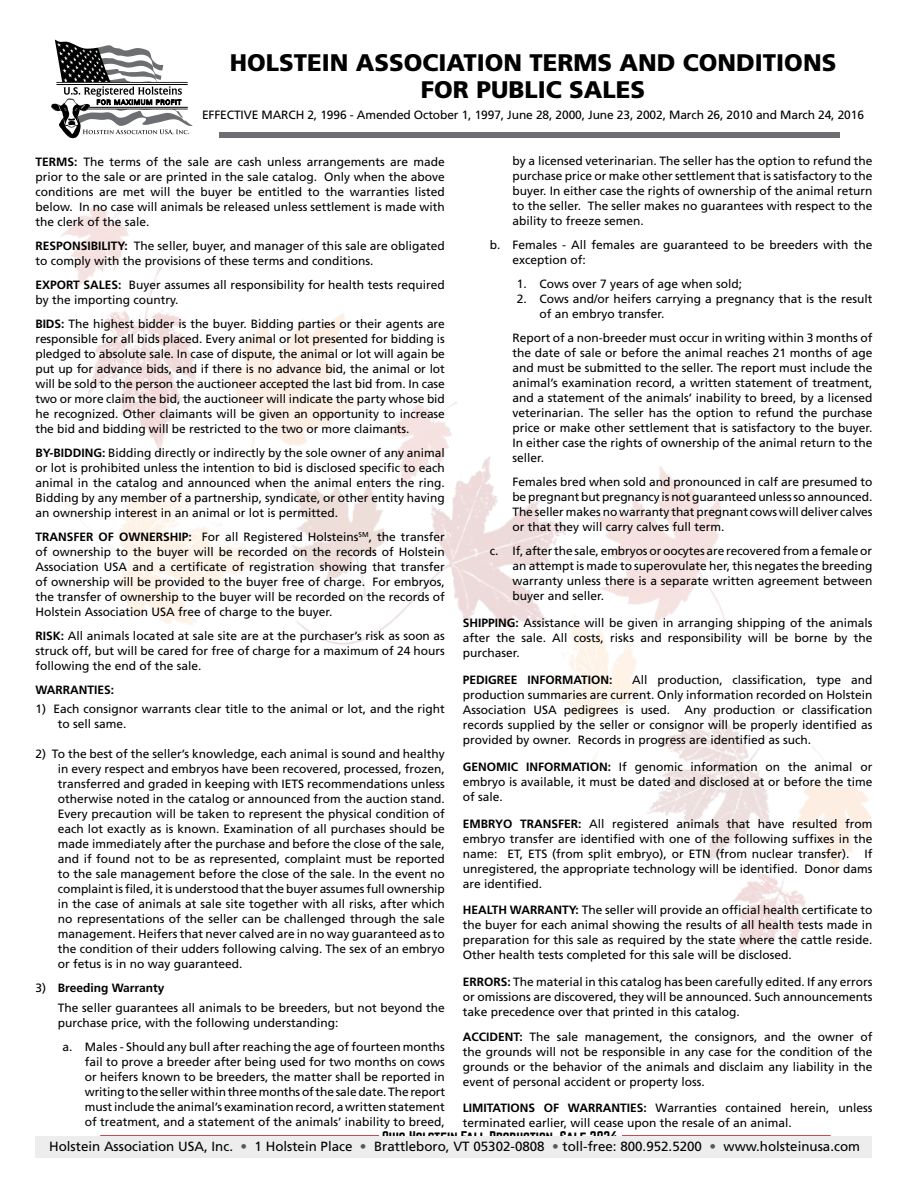
<style>
.page{position:relative;width:918px;height:1188px;background:#fff}
.page>*{position:absolute;margin:0;border:0;box-sizing:border-box;transform-origin:0 0}
.t1{font:900 24px/27px "Frutiger LT Std";color:#000;text-align:center}
.t2{font:13.5px "Norwester";color:#000}
.t3{font:13.35px "Frutiger LT Std";color:#000}
.t4{font:12px/15px "Frutiger LT Std";color:#000;text-align:justify}
.t5{font:700 12px "Frutiger LT Std";color:#000}
.s1{font-weight:700}
.s2{color:#565759}
</style>
<div class="page">
<hr style="left:100px;top:1135px;width:731px;height:2px;background:#bd1f24">
<div style="left:379px;top:1132px;width:243px;height:26px;background:#fff"></div>
<img style="left:60px;top:202px;width:810px;height:749px">
<div style="left:35px;top:1136px;width:837px;height:21px;background:#ededee"></div>
<div style="left:219px;top:133px;width:621px;height:5px;background:#6d6e71"></div>
<svg style="left:51px;top:40px;width:142px;height:98px"></svg>
<h1 class="t1" style="left:230px;top:49px;width:608px">HOLSTEIN ASSOCIATION TERMS AND CONDITIONS<br>FOR PUBLIC SALES</h1>
<p class="t4" style="left:202px;top:108px;width:664px">EFFECTIVE MARCH 2, 1996 - Amended October 1, 1997, June 28, 2000, June 23, 2002, March 26, 2010 and March 24, 2016</p>
<p class="t4" style="left:512px;top:154px;width:362px">by a licensed veterinarian. The seller has the option to refund the purchase price or make other settlement that is satisfactory to the buyer. In either case the rights of ownership of the animal return to the seller. The seller makes no guarantees with respect to the ability to freeze semen.</p>
<p class="t4" style="left:512px;top:238px;width:361px;text-indent:-22px">b. Females - All females are guaranteed to be breeders with the exception of:</p>
<p class="t4" style="left:517px;top:277px;width:227px">1. Cows over 7 years of age when sold;</p>
<p class="t4" style="left:539px;top:292px;width:334px;text-indent:-22px">2. Cows and/or heifers carrying a pregnancy that is the result of an embryo transfer.</p>
<p class="t4" style="left:512px;top:331px;width:362px">Report of a non-breeder must occur in writing within 3 months of the date of sale or before the animal reaches 21 months of age and must be submitted to the seller. The report must include the animal’s examination record, a written statement of treatment, and a statement of the animals’ inability to breed, by a licensed veterinarian. The seller has the option to refund the purchase price or make other settlement that is satisfactory to the buyer.<br>In either case the rights of ownership of the animal return to the seller.</p>
<p class="t4" style="left:512px;top:475px;width:362px">Females bred when sold and pronounced in calf are presumed to be pregnant but pregnancy is not guaranteed unless so announced.<br>The seller makes no warranty that pregnant cows will deliver calves or that they will carry calves full term.</p>
<p class="t4" style="left:512px;top:544px;width:361px;text-indent:-22px">c. If, after the sale, embryos or oocytes are recovered from a female or an attempt is made to superovulate her, this negates the breeding warranty unless there is a separate written agreement between buyer and seller.</p>
<p class="t4" style="left:463px;top:616px;width:411px"><span class="s1">SHIPPING:</span> Assistance will be given in arranging shipping of the animals after the sale. All costs, risks and responsibility will be borne by the purchaser.</p>
<p class="t5" style="left:463px;top:673px;width:151px">PEDIGREE INFORMATION:</p>
<p class="t4" style="left:35px;top:154px;width:411px"><span class="s1">TERMS:</span> The terms of the sale are cash unless arrangements are made prior to the sale or are printed in the sale catalog. Only when the above conditions are met will the buyer be entitled to the warranties listed below. In no case will animals be released unless settlement is made with the clerk of the sale.</p>
<p class="t4" style="left:35px;top:238px;width:411px"><span class="s1">RESPONSIBILITY:</span> The seller, buyer, and manager of this sale are obligated to comply with the provisions of these terms and conditions.</p>
<p class="t4" style="left:35px;top:277px;width:411px"><span class="s1">EXPORT SALES:</span> Buyer assumes all responsibility for health tests required by the importing country.</p>
<p class="t4" style="left:35px;top:316px;width:411px"><span class="s1">BIDS:</span> The highest bidder is the buyer. Bidding parties or their agents are responsible for all bids placed. Every animal or lot presented for bidding is pledged to absolute sale. In case of dispute, the animal or lot will again be put up for advance bids, and if there is no advance bid, the animal or lot will be sold to the person the auctioneer accepted the last bid from. In case two or more claim the bid, the auctioneer will indicate the party whose bid he recognized. Other claimants will be given an opportunity to increase the bid and bidding will be restricted to the two or more claimants.</p>
<p class="t4" style="left:35px;top:445px;width:411px"><span class="s1">BY-BIDDING:</span> Bidding directly or indirectly by the sole owner of any animal or lot is prohibited unless the intention to bid is disclosed specific to each animal in the catalog and announced when the animal enters the ring.<br>Bidding by any member of a partnership, syndicate, or other entity having an ownership interest in an animal or lot is permitted.</p>
<p class="t4" style="left:35px;top:529px;width:411px"><span class="s1">TRANSFER OF OWNERSHIP:</span> For all Registered Holsteins<sup>SM</sup>, the transfer of ownership to the buyer will be recorded on the records of Holstein Association USA and a certificate of registration showing that transfer of ownership will be provided to the buyer free of charge. For embryos, the transfer of ownership to the buyer will be recorded on the records of Holstein Association USA free of charge to the buyer.</p>
<p class="t4" style="left:35px;top:628px;width:411px"><span class="s1">RISK:</span> All animals located at sale site are at the purchaser’s risk as soon as struck off, but will be cared for free of charge for a maximum of 24 hours following the end of the sale.</p>
<p class="t5" style="left:35px;top:683px;width:80px">WARRANTIES:</p>
<p class="t4" style="left:58px;top:702px;width:388px;text-indent:-22px">1) Each consignor warrants clear title to the animal or lot, and the right to sell same.</p>
<p class="t4" style="left:58px;top:747px;width:389px;text-indent:-22px">2) To the best of the seller’s knowledge, each animal is sound and healthy in every respect and embryos have been recovered, processed, frozen, transferred and graded in keeping with IETS recommendations unless otherwise noted in the catalog or announced from the auction stand.<br>Every precaution will be taken to represent the physical condition of each lot exactly as is known. Examination of all purchases should be made immediately after the purchase and before the close of the sale, and if found not to be as represented, complaint must be reported to the sale management before the close of the sale. In the event no complaint is filed, it is understood that the buyer assumes full ownership in the case of animals at sale site together with all risks, after which no representations of the seller can be challenged through the sale management. Heifers that never calved are in no way guaranteed as to the condition of their udders following calving. The sex of an embryo or fetus is in no way guaranteed.</p>
<p class="t4" style="left:58px;top:978px;width:389px;line-height:19.5px;text-indent:-22px">3) <span class="s1">Breeding Warranty<br></span>The seller guarantees all animals to be breeders, but not beyond the</p>
<p class="t4" style="left:62px;top:1011px;width:384px;line-height:24px;text-indent:-4px">purchase price, with the following understanding:<br>a. Males - Should any bull after reaching the age of fourteen months</p>
<p class="t4" style="left:85px;top:1054px;width:362px">fail to prove a breeder after being used for two months on cows or heifers known to be breeders, the matter shall be reported in writing to the seller within three months of the sale date. The report must include the animal’s examination record, a written statement of treatment, and a statement of the animals’ inability to breed,</p>
<p class="t3" style="left:49px;top:1138px;width:812px">Holstein Association USA, Inc. <span class="s2">•</span> 1 Holstein Place <span class="s2">•</span> Brattleboro, VT 05302-0808 <span class="s2">•</span> toll-free: 800.952.5200 <span class="s2">•</span> www.holsteinusa.com</p>
<p class="t4" style="left:463px;top:673px;width:411px;text-indent:169px">All production, classification, type and production summaries are current. Only information recorded on Holstein Association USA pedigrees is used. Any production or classification records supplied by the seller or consignor will be properly identified as provided by owner. Records in progress are identified as such.</p>
<p class="t4" style="left:463px;top:760px;width:411px"><span class="s1">GENOMIC INFORMATION:</span> If genomic information on the animal or embryo is available, it must be dated and disclosed at or before the time of sale.</p>
<p class="t4" style="left:463px;top:817px;width:411px"><span class="s1">EMBRYO TRANSFER:</span> All registered animals that have resulted from embryo transfer are identified with one of the following suffixes in the name: ET, ETS (from split embryo), or ETN (from nuclear transfer). If unregistered, the appropriate technology will be identified. Donor dams are identified.</p>
<p class="t4" style="left:463px;top:902px;width:411px"><span class="s1">HEALTH WARRANTY:</span> The seller will provide an official health certificate to the buyer for each animal showing the results of all health tests made in preparation for this sale as required by the state where the cattle reside.<br>Other health tests completed for this sale will be disclosed.</p>
<p class="t4" style="left:463px;top:974px;width:411px"><span class="s1">ERRORS:</span> The material in this catalog has been carefully edited. If any errors or omissions are discovered, they will be announced. Such announcements take precedence over that printed in this catalog.</p>
<p class="t4" style="left:463px;top:1030px;width:411px"><span class="s1">ACCIDENT:</span> The sale management, the consignors, and the owner of the grounds will not be responsible in any case for the condition of the grounds or the behavior of the animals and disclaim any liability in the event of personal accident or property loss.</p>
<p class="t4" style="left:463px;top:1100px;width:411px"><span class="s1">LIMITATIONS OF WARRANTIES:</span> Warranties contained herein, unless terminated earlier, will cease upon the resale of an animal.</p>
<p class="t2" style="left:382px;top:1131px;width:237px">Ohio Holstein Fall Production Sale 2024</p>
</div>
